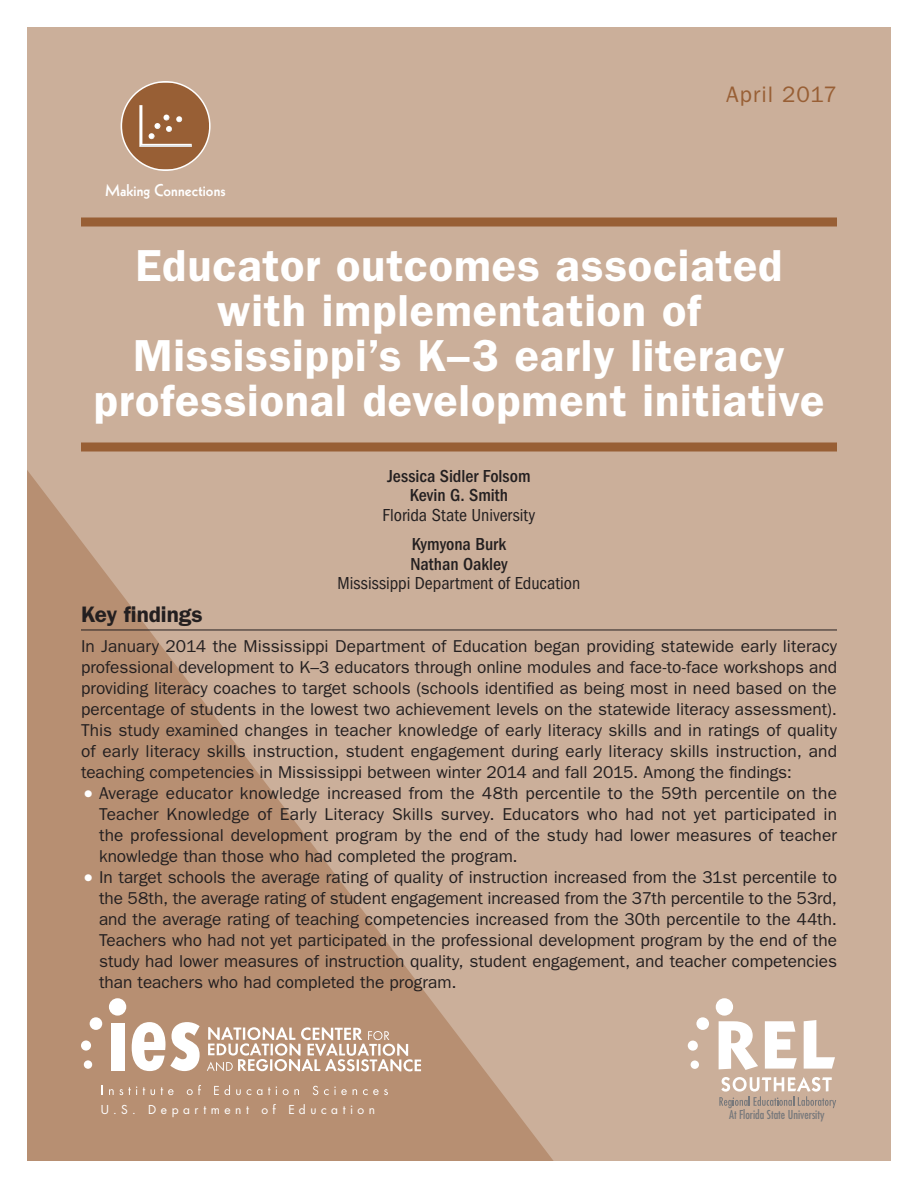
<style>
.page{position:relative;width:918px;height:1188px;background:#fff}
.page>*{position:absolute;margin:0;border:0;box-sizing:border-box;transform-origin:0 0}
.t1{font:600 45px/45px "ITC Franklin Gothic Std";letter-spacing:.02em;color:#fff;text-align:center}
.t2{font:600 22.5px "ITC Franklin Gothic Std";color:#231f20}
.t3{font:22.5px "ITC Franklin Gothic Std";letter-spacing:.04em;color:#985f35}
.t4{font:500 condensed 18px/19.5px "ITC Franklin Gothic Std";color:#231f20;text-align:center}
.t5{font:condensed 18px "ITC Franklin Gothic Std";color:#231f20}
.t6{font:17.25px/21px "ITC Franklin Gothic Std";color:#231f20;text-align:justify}
.t7{font:800 16.5px "Kabel LT Std";letter-spacing:.01em;color:#fff}
.t8{font:12px "Futura Std";letter-spacing:.375em;color:#fff}
.s1{font-weight:600;font-size:24px;color:#fff}
</style>
<div class="page">
<div style="left:27px;top:27px;width:864px;height:1134px;background:#cbaf9a"></div>
<svg style="left:27px;top:470px;width:527px;height:691px"></svg>
<div style="left:90px;top:1017px;width:12px;height:13px;background:#fff;border-radius:50%"></div>
<div style="left:81px;top:1040px;width:10px;height:11px;background:#fff;border-radius:50%"></div>
<div style="left:84px;top:1060px;width:8px;height:9px;background:#fff;border-radius:50%"></div>
<div style="left:109px;top:998px;width:17px;height:18px;background:#fff;border-radius:50%"></div>
<div style="left:111px;top:1023px;width:14px;height:47px;background:#fff"></div>
<svg style="left:132px;top:1022px;width:68px;height:49px;background:#e3d4c9"></svg>
<svg style="left:207px;top:1027px;width:214px;height:44px;background:#ccb19c"></svg>
<svg style="left:109px;top:1087px;width:28px;height:8px"></svg>
<svg style="left:143px;top:1087px;width:2px;height:8px"></svg>
<svg style="left:151px;top:1089px;width:4px;height:6px"></svg>
<svg style="left:161px;top:1087px;width:13px;height:8px"></svg>
<svg style="left:187px;top:1085px;width:14px;height:10px"></svg>
<svg style="left:214px;top:1085px;width:16px;height:10px"></svg>
<svg style="left:236px;top:1089px;width:5px;height:6px"></svg>
<svg style="left:247px;top:1089px;width:4px;height:6px"></svg>
<svg style="left:257px;top:1089px;width:5px;height:6px"></svg>
<svg style="left:268px;top:1087px;width:9px;height:8px"></svg>
<svg style="left:283px;top:1089px;width:16px;height:6px"></svg>
<svg style="left:313px;top:1086px;width:5px;height:9px"></svg>
<svg style="left:324px;top:1087px;width:23px;height:8px"></svg>
<svg style="left:353px;top:1089px;width:4px;height:6px"></svg>
<svg style="left:363px;top:1089px;width:25px;height:6px"></svg>
<div style="left:81px;top:218px;width:756px;height:8px;background:#985f35"></div>
<div style="left:81px;top:442px;width:756px;height:10px;background:#985f35"></div>
<hr style="left:81px;top:630px;width:756px;height:1px;background:#231f20">
<svg style="left:122px;top:82px;width:87px;height:88px"></svg>
<svg style="left:719px;top:1021px;width:39px;height:49px"></svg>
<svg style="left:765px;top:1021px;width:32px;height:48px"></svg>
<svg style="left:804px;top:1020px;width:31px;height:49px"></svg>
<div style="left:696px;top:1017px;width:13px;height:13px;background:#fff;border-radius:50%"></div>
<div style="left:688px;top:1041px;width:10px;height:10px;background:#fff;border-radius:50%"></div>
<div style="left:691px;top:1060px;width:8px;height:9px;background:#fff;border-radius:50%"></div>
<div style="left:716px;top:998px;width:17px;height:18px;background:#fff;border-radius:50%"></div>
<svg style="left:719px;top:1077px;width:117px;height:31px"></svg>
<p class="t7" style="left:105px;top:181px;width:122px">Making Connections</p>
<p class="t3" style="left:726px;top:81px;width:112px">April 2017</p>
<h1 class="t1" style="left:94px;top:243px;width:732px">Educator outcomes associated with implementation of<br>Mississippi’s K–3 early literacy professional development initiative</h1>
<p class="t4" style="left:387px;top:466px;width:145px">Jessica Sidler Folsom<br>Kevin G. Smith</p>
<p class="t5" style="left:383px;top:505px;width:154px">Florida State University</p>
<p class="t4" style="left:412px;top:535px;width:96px">Kymyona Burk</p>
<p class="t4" style="left:410px;top:554px;width:99px">Nathan Oakley</p>
<p class="t5" style="left:338px;top:573px;width:244px">Mississippi Department of Education</p>
<h2 class="t2" style="left:81px;top:601px;width:123px">Key findings</h2>
<p class="t6" style="left:81px;top:636px;width:758px">In January 2014 the Mississippi Department of Education began providing statewide early literacy professional development to K–3 educators through online modules and face-to-face workshops and providing literacy coaches to target schools (schools identified as being most in need based on the percentage of students in the lowest two achievement levels on the statewide literacy assessment).<br>This study examined changes in teacher knowledge of early literacy skills and in ratings of quality of early literacy skills instruction, student engagement during early literacy skills instruction, and teaching competencies in Mississippi between winter 2014 and fall 2015. Among the findings:</p>
<p class="t6" style="left:99px;top:783px;width:740px;text-indent:-18px"><span class="s1">•</span> Average educator knowledge increased from the 48th percentile to the 59th percentile on the Teacher Knowledge of Early Literacy Skills survey. Educators who had not yet participated in the professional development program by the end of the study had lower measures of teacher knowledge than those who had completed the program.</p>
<p class="t6" style="left:99px;top:867px;width:740px;text-indent:-18px"><span class="s1">•</span> In target schools the average rating of quality of instruction increased from the 31st percentile to the 58th, the average rating of student engagement increased from the 37th percentile to the 53rd, and the average rating of teaching competencies increased from the 30th percentile to the 44th.<br>Teachers who had not yet participated in the professional development program by the end of the study had lower measures of instruction quality, student engagement, and teacher competencies than teachers who had completed the program.</p>
<p class="t8" style="left:101px;top:1102px;width:276px">U.S. Department of Education</p>
</div>
